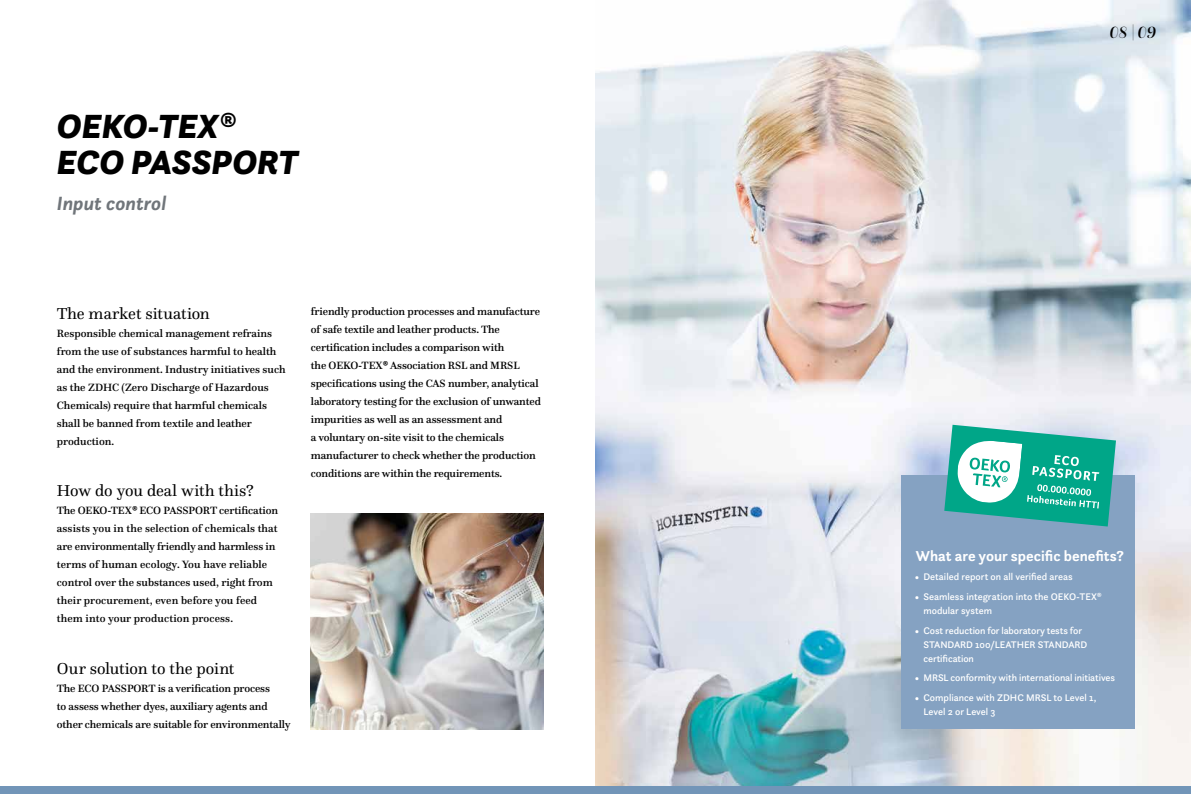
<style>
.page{position:relative;width:1191px;height:794px;background:#fff}
.page>*{position:absolute;margin:0;border:0;box-sizing:border-box;transform-origin:0 0}
.t1{font:italic 900 35px/36px "Questa Sans";color:#000}
.t2{font:italic 700 20px "Questa Sans";color:#70757a}
.t3{font:italic 500 17px "Questa Grande";color:#000}
.t4{font:16.5px "Questa";letter-spacing:-.005em;color:#000}
.t5{font:700 15px "Questa Sans";color:#fff}
.t6{font:500 11px/18px "Questa";letter-spacing:-.01em;color:#000}
.t7{font:500 10px/14px "Questa Sans";letter-spacing:-.01em;color:#fff}
.s1{font-weight:700}
.s2{font-family:"Questa Sans";font-weight:700;font-style:italic}
</style>
<div class="page">
<img style="left:595px;top:0;width:596px;height:787px">
<div style="left:900px;top:475px;width:234px;height:254px;background:#85a2c2"></div>
<div style="left:0;top:787px;width:1191px;height:7px;background:#7295b8"></div>
<img style="left:311px;top:513px;width:232px;height:216px">
<svg style="left:944px;top:425px;width:172px;height:101px"></svg>
<h1 class="t1" style="left:57px;top:108px;width:243px">OEKO-TEX<span class="s1">®<br></span>ECO PASSPORT</h1>
<h2 class="t2" style="left:57px;top:190px;width:111px">Input control</h2>
<h3 class="t4" style="left:57px;top:303px;width:154px">The market situation</h3>
<p class="t6" style="left:57px;top:324px;width:230px">Responsible chemical management refrains from the use of substances harmful to health and the environment. Industry initiatives such as the ZDHC (Zero Discharge of Hazardous Chemicals) require that harmful chemicals shall be banned from textile and leather production.</p>
<h3 class="t4" style="left:57px;top:480px;width:199px">How do you deal with this?</h3>
<p class="t6" style="left:57px;top:501px;width:223px">The OEKO-TEX<span class="s2">®</span> ECO PASSPORT certification assists you in the selection of chemicals that are environmentally friendly and harmless in terms of human ecology. You have reliable control over the substances used, right from their procurement, even before you feed them into your production process.</p>
<h3 class="t4" style="left:57px;top:658px;width:179px">Our solution to the point</h3>
<p class="t6" style="left:57px;top:679px;width:235px">The ECO PASSPORT is a verification process<br>to assess whether dyes, auxiliary agents and other chemicals are suitable for environmentally</p>
<p class="t6" style="left:311px;top:302px;width:232px">friendly production processes and manufacture of safe textile and leather products. The certification includes a comparison with<br>the OEKO-TEX<span class="s2">®</span> Association RSL and MRSL specifications using the CAS number, analytical laboratory testing for the exclusion of unwanted impurities as well as an assessment and<br>a voluntary on-site visit to the chemicals manufacturer to check whether the production conditions are within the requirements.</p>
<h3 class="t3" style="left:1109px;top:22px;width:48px">08 | 09</h3>
<h3 class="t5" style="left:916px;top:546px;width:210px">What are your specific benefits?</h3>
<p class="t7" style="left:915px;top:570px;width:159px">• Detailed report on all verified areas</p>
<p class="t7" style="left:923px;top:589px;width:180px;text-indent:-8px">• Seamless integration into the OEKO-TEX® modular system</p>
<p class="t7" style="left:923px;top:623px;width:165px;text-indent:-8px">• Cost reduction for laboratory tests for<br>STANDARD 100/LEATHER STANDARD certification</p>
<p class="t7" style="left:915px;top:671px;width:202px">• MRSL conformity with international initiatives</p>
<p class="t7" style="left:923px;top:690px;width:174px;text-indent:-8px">• Compliance with ZDHC MRSL to Level 1,<br>Level 2 or Level 3</p>
</div>
